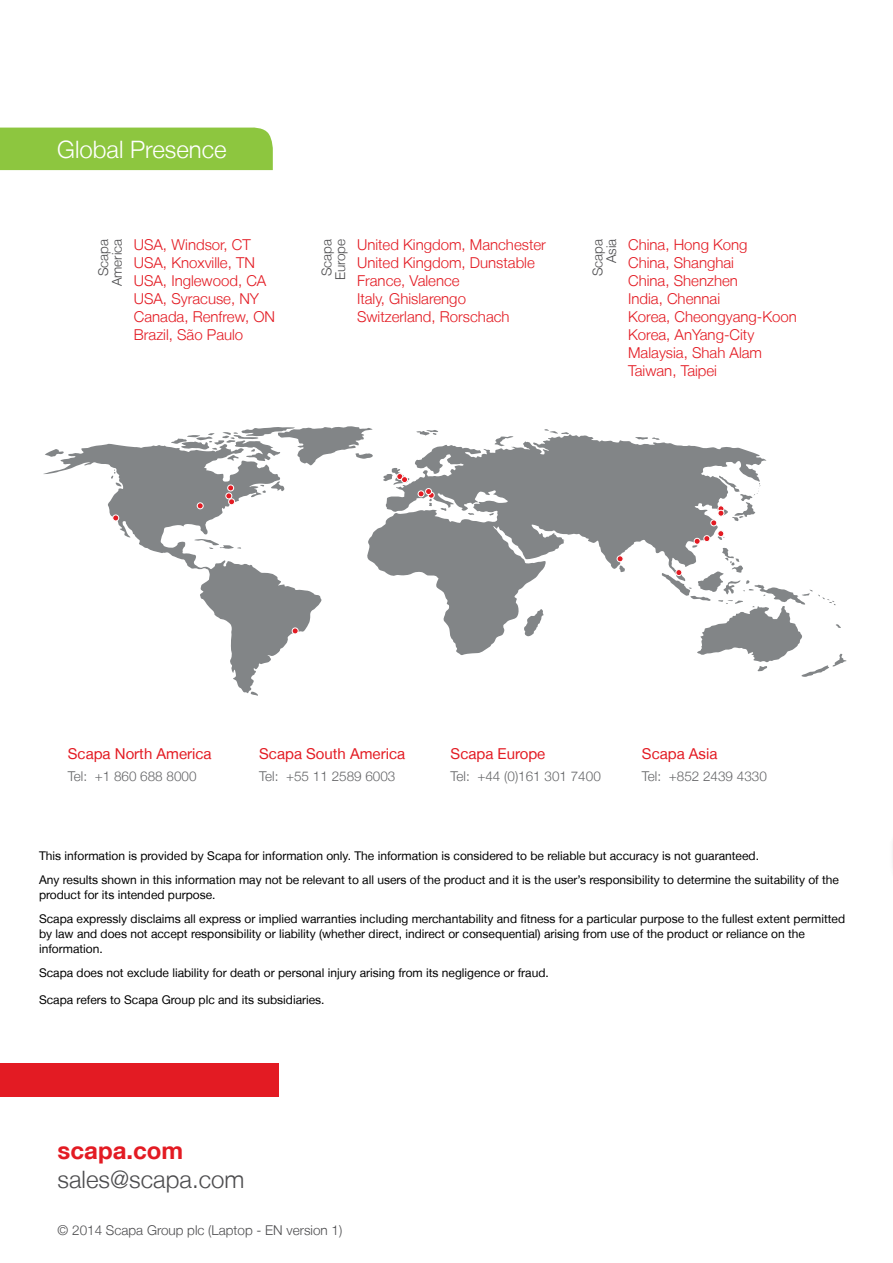
<style>
.page{position:relative;width:893px;height:1263px;background:#fff}
.page>*{position:absolute;margin:0;border:0;box-sizing:border-box;transform-origin:0 0}
.t1{font:300 24px "Helvetica Neue LT";color:#4d4d4f}
.t2{font:300 24px "Helvetica Neue LT";color:#fff}
.t3{font:700 24px "Helvetica Neue LT";color:#e31b23}
.t4{font:300 15px/18px "Helvetica Neue LT";color:#e31b23}
.t5{font:15px "Helvetica Neue LT";color:#e31b23}
.t6{font:300 13.5px/13.5px "Helvetica Neue LT";color:#4d4d4f;text-align:right}
.t7{font:300 13.5px "Helvetica Neue LT";color:#636466}
.t8{font:12px/24px "Helvetica Neue LT";color:#000}
</style>
<div class="page">
<div style="left:0;top:127px;width:273px;height:43px;background:#8dc63f"></div>
<div style="left:0;top:1064px;width:278px;height:33px;background:#e31b23"></div>
<svg style="left:367px;top:434px;width:400px;height:221px;fill:#828587"></svg>
<svg style="left:440px;top:508px;width:6px;height:3px"></svg>
<svg style="left:468px;top:513px;width:7px;height:2px"></svg>
<svg style="left:489px;top:513px;width:5px;height:3px"></svg>
<svg style="left:524px;top:609px;width:20px;height:28px"></svg>
<svg style="left:634px;top:437px;width:26px;height:3px"></svg>
<svg style="left:544px;top:429px;width:25px;height:5px"></svg>
<svg style="left:494px;top:436px;width:21px;height:10px"></svg>
<svg style="left:416px;top:430px;width:23px;height:6px"></svg>
<svg style="left:43px;top:443px;width:279px;height:251px"></svg>
<svg style="left:194px;top:539px;width:47px;height:10px"></svg>
<svg style="left:260px;top:481px;width:25px;height:12px"></svg>
<svg style="left:170px;top:426px;width:204px;height:40px"></svg>
<svg style="left:45px;top:449px;width:19px;height:8px"></svg>
<svg style="left:111px;top:469px;width:11px;height:18px"></svg>
<svg style="left:250px;top:691px;width:8px;height:5px"></svg>
<svg style="left:382px;top:468px;width:28px;height:18px"></svg>
<div style="left:401px;top:476px;width:7px;height:7px;border:1px solid #fff;border-radius:50%"></div>
<div style="left:428px;top:492px;width:7px;height:6px;border:1px solid #fff;border-radius:50%"></div>
<svg style="left:113px;top:515px;width:6px;height:6px"></svg>
<div style="left:112px;top:515px;width:7px;height:6px;border:1px solid #fff;border-radius:50%"></div>
<div style="left:225px;top:493px;width:7px;height:6px;border:1px solid #fff;border-radius:50%"></div>
<svg style="left:226px;top:485px;width:9px;height:20px"></svg>
<div style="left:228px;top:498px;width:7px;height:7px;border:1px solid #fff;border-radius:50%"></div>
<svg style="left:617px;top:556px;width:9px;height:16px"></svg>
<div style="left:617px;top:555px;width:6px;height:7px;border:1px solid #fff;border-radius:50%"></div>
<svg style="left:292px;top:628px;width:6px;height:6px"></svg>
<div style="left:292px;top:628px;width:7px;height:6px;border:1px solid #fff;border-radius:50%"></div>
<svg style="left:197px;top:503px;width:6px;height:6px"></svg>
<div style="left:197px;top:502px;width:7px;height:7px;border:1px solid #fff;border-radius:50%"></div>
<svg style="left:418px;top:488px;width:16px;height:18px"></svg>
<div style="left:425px;top:488px;width:7px;height:7px;border:1px solid #fff;border-radius:50%"></div>
<svg style="left:661px;top:475px;width:185px;height:202px"></svg>
<div style="left:717px;top:530px;width:7px;height:7px;border:1px solid #fff;border-radius:50%"></div>
<hr style="left:892px;top:832px;width:1px;height:33px;background:#8dc63f">
<h1 class="t2" style="left:57px;top:134px;width:171px">Global Presence</h1>
<p class="t6" style="left:96px;top:286px;width:49px;rotate:-90deg">Scapa<br>America</p>
<p class="t4" style="left:134px;top:235px;width:143px">USA, Windsor, CT<br>USA, Knoxville, TN<br>USA, Inglewood, CA<br>USA, Syracuse, NY<br>Canada, Renfrew, ON<br>Brazil, São Paulo</p>
<p class="t6" style="left:591px;top:276px;width:39px;rotate:-90deg">Scapa<br>Asia</p>
<p class="t4" style="left:628px;top:235px;width:170px">China, Hong Kong<br>China, Shanghai<br>China, Shenzhen<br>India, Chennai<br>Korea, Cheongyang-Koon<br>Korea, AnYang-City<br>Malaysia, Shah Alam<br>Taiwan, Taipei</p>
<p class="t6" style="left:320px;top:280px;width:43px;text-align:center;rotate:-90deg">Scapa<br>Europe</p>
<p class="t4" style="left:357px;top:235px;width:190px">United Kingdom, Manchester<br>United Kingdom, Dunstable<br>France, Valence<br>Italy, Ghislarengo<br>Switzerland, Rorschach</p>
<p class="t5" style="left:68px;top:745px;width:145px">Scapa North America</p>
<p class="t5" style="left:259px;top:745px;width:147px">Scapa South America</p>
<p class="t5" style="left:451px;top:745px;width:96px">Scapa Europe</p>
<p class="t5" style="left:642px;top:745px;width:77px">Scapa Asia</p>
<p class="t7" style="left:68px;top:768px;width:130px">Tel: +1 860 688 8000</p>
<p class="t7" style="left:259px;top:768px;width:138px">Tel: +55 11 2589 6003</p>
<p class="t7" style="left:451px;top:768px;width:152px">Tel: +44 (0)161 301 7400</p>
<p class="t7" style="left:642px;top:768px;width:126px">Tel: +852 2439 4330</p>
<p class="t8" style="left:39px;top:843px;width:801px">This information is provided by Scapa for information only. The information is considered to be reliable but accuracy is not guaranteed.<br>Any results shown in this information may not be relevant to all users of the product and it is the user’s responsibility to determine the suitability of the</p>
<p class="t8" style="left:39px;top:882px;width:808px">product for its intended purpose.<br>Scapa expressly disclaims all express or implied warranties including merchantability and fitness for a particular purpose to the fullest extent permitted</p>
<p class="t8" style="left:39px;top:926px;width:767px;line-height:15px">by law and does not accept responsibility or liability (whether direct, indirect or consequential) arising from use of the product or reliance on the information.</p>
<p class="t8" style="left:39px;top:960px;width:511px">Scapa does not exclude liability for death or personal injury arising from its negligence or fraud.</p>
<p class="t8" style="left:39px;top:987px;width:287px">Scapa refers to Scapa Group plc and its subsidiaries.</p>
<h1 class="t3" style="left:58px;top:1135px;width:127px">scapa.com</h1>
<h1 class="t1" style="left:58px;top:1164px;width:188px">sales@scapa.com</h1>
<p class="t6" style="left:58px;top:1223px;width:286px">© 2014 Scapa Group plc (Laptop - EN version 1)</p>
</div>
